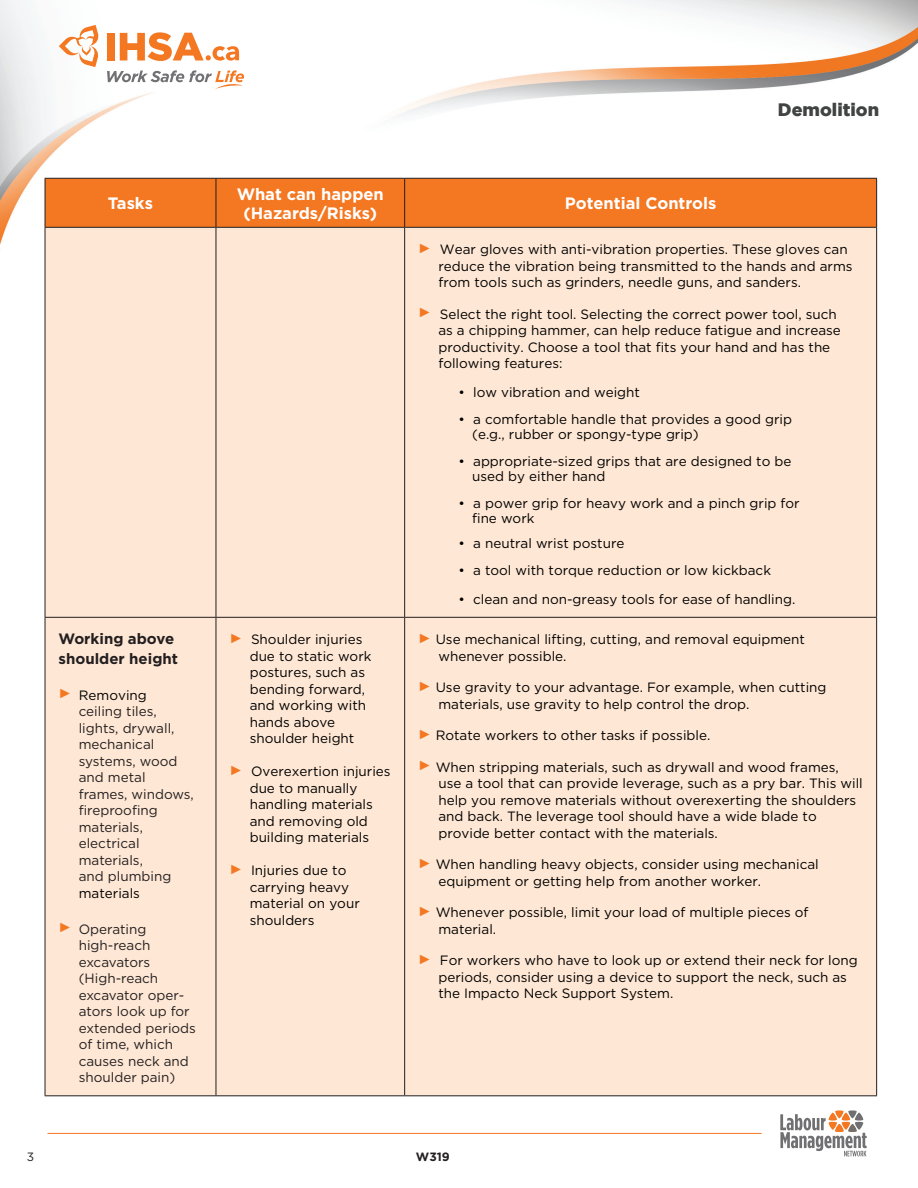
<style>
.page{position:relative;width:918px;height:1188px;background:#fff}
.page>*{position:absolute;margin:0;border:0;box-sizing:border-box;transform-origin:0 0}
.t1{font:900 18px "Gotham";color:#414343}
.t2{font:700 16.5px/19.5px "Gotham";color:#fff;text-align:center}
.t3{font:700 15px/19.5px "Gotham";color:#231f20}
.t4{font:13.5px/16.5px "Gotham";color:#000}
.t5{font:13.5px/16.5px "Gotham";color:#231f20}
.t6{font:700 12px "Gotham";color:#231f20}
.t7{font:12px "Gotham";color:#231f20}
.s1{font-family:"Times New Roman";color:#f47721}
.s2{color:#000}
</style>
<div class="page">
<img style="left:0;top:0;width:235px;height:326px">
<img style="left:320px;top:0;width:598px;height:185px">
<hr style="left:48px;top:1133px;width:714px;height:1px;background:#f47721">
<svg style="left:780px;top:1110px;width:87px;height:46px"></svg>
<svg style="left:59px;top:25px;width:40px;height:42px"></svg>
<div style="left:107px;top:33px;width:8px;height:27px;background:#f47721"></div>
<svg style="left:107px;top:70px;width:137px;height:19px"></svg>
<svg style="left:120px;top:32px;width:119px;height:29px"></svg>
<div style="left:46px;top:179px;width:830px;height:48px;background:#f47721"></div>
<div style="left:46px;top:228px;width:830px;height:867px;background:#fee7d4"></div>
<hr style="left:45px;top:178px;width:171px;height:1px;background:#231f20">
<hr style="left:45px;top:179px;width:1px;height:48px;background:#231f20">
<hr style="left:216px;top:178px;width:189px;height:1px;background:#231f20">
<hr style="left:216px;top:179px;width:1px;height:48px;background:#231f20">
<hr style="left:405px;top:178px;width:472px;height:1px;background:#231f20">
<hr style="left:404px;top:179px;width:1px;height:48px;background:#231f20">
<hr style="left:876px;top:179px;width:1px;height:48px;background:#231f20">
<hr style="left:45px;top:227px;width:171px;height:1px;background:#231f20">
<hr style="left:216px;top:227px;width:189px;height:1px;background:#231f20">
<hr style="left:216px;top:228px;width:1px;height:389px;background:#231f20">
<hr style="left:405px;top:227px;width:472px;height:1px;background:#231f20">
<hr style="left:404px;top:228px;width:1px;height:389px;background:#231f20">
<hr style="left:45px;top:617px;width:171px;height:1px;background:#231f20">
<hr style="left:216px;top:617px;width:189px;height:1px;background:#231f20">
<hr style="left:216px;top:618px;width:1px;height:477px;background:#231f20">
<hr style="left:405px;top:617px;width:472px;height:1px;background:#231f20">
<hr style="left:404px;top:618px;width:1px;height:477px;background:#231f20">
<hr style="left:45px;top:1095px;width:171px;height:1px;background:#231f20">
<hr style="left:216px;top:1095px;width:189px;height:1px;background:#231f20">
<hr style="left:405px;top:1095px;width:472px;height:1px;background:#231f20">
<hr style="left:45px;top:228px;width:1px;height:389px;background:#231f20">
<hr style="left:876px;top:228px;width:1px;height:389px;background:#231f20">
<hr style="left:45px;top:618px;width:1px;height:477px;background:#231f20">
<hr style="left:876px;top:618px;width:1px;height:477px;background:#231f20">
<h1 class="t1" style="left:778px;top:99px;width:103px">Demolition</h1>
<p class="t2" style="left:108px;top:194px;width:47px">Tasks</p>
<p class="t2" style="left:237px;top:184px;width:149px">What can happen (Hazards/Risks)</p>
<p class="t2" style="left:565px;top:194px;width:153px">Potential Controls</p>
<p class="t4" style="left:438px;top:241px;width:416px;text-indent:-20px"><span class="s1">►</span> Wear gloves with anti-vibration properties. These gloves can reduce the vibration being transmitted to the hands and arms from tools such as grinders, needle guns, and sanders.</p>
<p class="t4" style="left:438px;top:306px;width:404px;text-indent:-20px"><span class="s1">►</span> Select the right tool. Selecting the correct power tool, such as a chipping hammer, can help reduce fatigue and increase productivity. Choose a tool that fits your hand and has the following features:</p>
<p class="t4" style="left:459px;top:384px;width:183px">• low vibration and weight</p>
<p class="t4" style="left:472px;top:411px;width:321px;line-height:15px;text-indent:-14px">• a comfortable handle that provides a good grip (e.g., rubber or spongy-type grip)</p>
<p class="t4" style="left:472px;top:453px;width:321px;line-height:15px;text-indent:-14px">• appropriate-sized grips that are designed to be used by either hand</p>
<p class="t4" style="left:472px;top:495px;width:329px;line-height:15px;text-indent:-14px">• a power grip for heavy work and a pinch grip for fine work</p>
<p class="t4" style="left:459px;top:535px;width:167px">• a neutral wrist posture</p>
<p class="t4" style="left:459px;top:562px;width:314px">• a tool with torque reduction or low kickback</p>
<p class="t4" style="left:459px;top:591px;width:338px">• clean and non-greasy tools for ease of handling.</p>
<p class="t3" style="left:59px;top:629px;width:121px">Working above shoulder height</p>
<p class="t5" style="left:79px;top:687px;width:117px;text-indent:-20px"><span class="s1">►</span> <span class="s2">Removing<br></span>ceiling tiles, lights, drywall, mechanical systems, wood and metal frames, windows, fireproofing materials, electrical materials,<br>and plumbing</p>
<p class="t4" style="left:79px;top:885px;width:63px">materials</p>
<p class="t5" style="left:79px;top:921px;width:119px;text-indent:-20px"><span class="s1">►</span> Operating high-reach excavators (High-reach excavator oper&shy;ators look up for extended periods of time, which causes neck and shoulder pain)</p>
<p class="t4" style="left:438px;top:631px;width:368px;text-indent:-20px"><span class="s1">►</span> Use mechanical lifting, cutting, and removal equipment whenever possible.</p>
<p class="t4" style="left:438px;top:679px;width:390px;text-indent:-20px"><span class="s1">►</span> Use gravity to your advantage. For example, when cutting materials, use gravity to help control the drop.</p>
<p class="t4" style="left:418px;top:727px;width:294px"><span class="s1">►</span> Rotate workers to other tasks if possible.</p>
<p class="t4" style="left:438px;top:759px;width:426px;text-indent:-20px"><span class="s1">►</span> When stripping materials, such as drywall and wood frames, use a tool that can provide leverage, such as a pry bar. This will help you remove materials without overexerting the shoulders and back. The leverage tool should have a wide blade to provide better contact with the materials.</p>
<p class="t4" style="left:438px;top:856px;width:382px;text-indent:-20px"><span class="s1">►</span> When handling heavy objects, consider using mechanical equipment or getting help from another worker.</p>
<p class="t4" style="left:438px;top:904px;width:372px;text-indent:-20px"><span class="s1">►</span> Whenever possible, limit your load of multiple pieces of material.</p>
<p class="t4" style="left:438px;top:952px;width:421px;text-indent:-20px"><span class="s1">►</span> For workers who have to look up or extend their neck for long periods, consider using a device to support the neck, such as the Impacto Neck Support System.</p>
<p class="t4" style="left:250px;top:631px;width:123px;text-indent:-20px"><span class="s1">►</span> Shoulder injuries due to static work postures, such as bending forward, and working with hands above shoulder height</p>
<p class="t4" style="left:250px;top:763px;width:142px;text-indent:-20px"><span class="s1">►</span> Overexertion injuries due to manually handling materials and removing old building materials</p>
<p class="t4" style="left:250px;top:862px;width:112px;text-indent:-20px"><span class="s1">►</span> Injuries due to carrying heavy material on your shoulders</p>
<p class="t7" style="left:27px;top:1149px;width:9px">3</p>
<p class="t6" style="left:416px;top:1149px;width:35px">W319</p>
</div>
